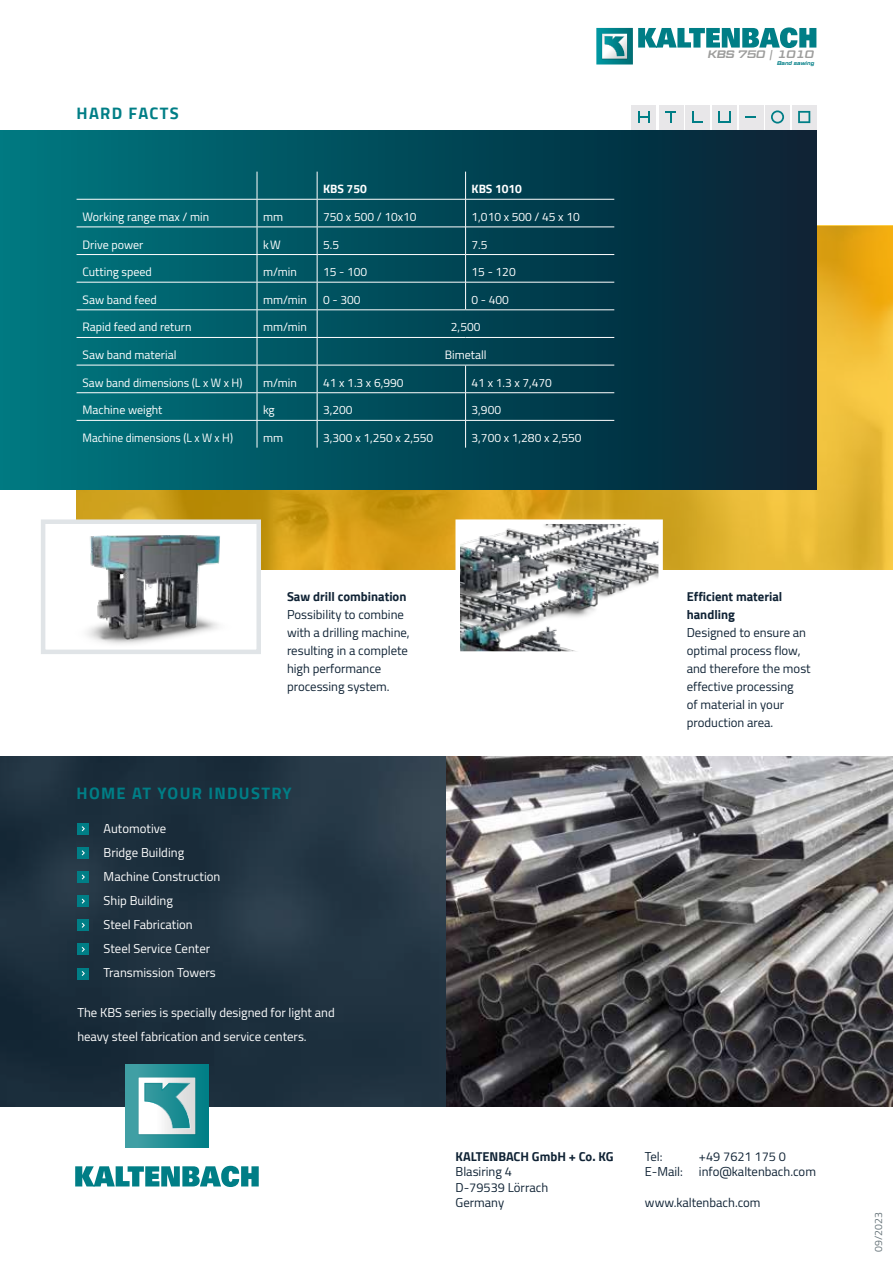
<style>
.page{position:relative;width:893px;height:1263px;background:#fff}
.page>*{position:absolute;margin:0;border:0;box-sizing:border-box;transform-origin:0 0}
.t1{font:700 16.5px "Cairo";letter-spacing:.08em;color:#007e86}
.t2{font:12.75px/18px "Cairo";color:#102335}
.t3{font:12.75px/24px "Cairo";color:#fff}
.t4{font:700 12.75px/18px "Cairo";color:#102335}
.t5{font:12px "Cairo";color:#fff}
.t6{font:12px "Cairo";color:#fff;scale:.95 1}
.t7{font:700 12px "Cairo";color:#fff}
.t8{font:italic 600 10.8px "Geom Graphic";color:#9d9d9c}
.t9{font:10.5px "Cairo";color:#67747a}
.t10{font:italic 600 5.4px "Geom Graphic";color:#007e86}
</style>
<div class="page">
<svg style="left:77px;top:225px;width:816px;height:345px;background:#daa926"></svg>
<div style="left:0;top:131px;width:816px;height:358px;background:linear-gradient(to right,#007982,#082033)"></div>
<img style="left:0;top:756px;width:446px;height:351px">
<img style="left:446px;top:756px;width:447px;height:351px">
<svg style="left:75px;top:1166px;width:184px;height:21px"></svg>
<div style="left:126px;top:1065px;width:82px;height:82px;background:linear-gradient(to right,#47a2a8,#007e85)"></div>
<img style="left:136px;top:1075px;width:62px;height:61px">
<svg style="left:139px;top:1078px;width:56px;height:56px"></svg>
<div style="left:632px;top:105px;width:24px;height:24px;background:#e8e7e9"></div>
<div style="left:659px;top:105px;width:24px;height:24px;background:#e8e7e9"></div>
<div style="left:686px;top:105px;width:24px;height:24px;background:#e8e7e9"></div>
<div style="left:712px;top:105px;width:25px;height:24px;background:#e8e7e9"></div>
<div style="left:739px;top:105px;width:24px;height:24px;background:#e8e7e9"></div>
<div style="left:766px;top:105px;width:24px;height:24px;background:#e8e7e9"></div>
<div style="left:792px;top:105px;width:24px;height:24px;background:#e8e7e9"></div>
<svg style="left:638px;top:111px;width:12px;height:12px"></svg>
<svg style="left:692px;top:111px;width:11px;height:12px"></svg>
<svg style="left:746px;top:116px;width:10px;height:2px"></svg>
<svg style="left:771px;top:110px;width:13px;height:14px"></svg>
<svg style="left:798px;top:111px;width:12px;height:12px"></svg>
<svg style="left:665px;top:111px;width:11px;height:12px"></svg>
<svg style="left:719px;top:111px;width:12px;height:12px"></svg>
<img style="left:77px;top:524px;width:179px;height:120px">
<div style="left:41px;top:519px;width:220px;height:135px;border:4px solid #e0e4e7"></div>
<img style="left:460px;top:524px;width:198px;height:127px">
<div style="left:455px;top:519px;width:208px;height:137px;border:4px solid #fff"></div>
<div style="left:77px;top:823px;width:12px;height:12px;background:#007e86"></div>
<div style="left:77px;top:943px;width:12px;height:12px;background:#007e86"></div>
<svg style="left:82px;top:947px;width:3px;height:5px"></svg>
<div style="left:77px;top:967px;width:12px;height:12px;background:#007e86"></div>
<svg style="left:82px;top:971px;width:3px;height:5px"></svg>
<div style="left:77px;top:847px;width:12px;height:12px;background:#007e86"></div>
<div style="left:77px;top:919px;width:12px;height:12px;background:#007e86"></div>
<div style="left:77px;top:895px;width:12px;height:12px;background:#007e86"></div>
<div style="left:77px;top:871px;width:12px;height:12px;background:#007e86"></div>
<svg style="left:596px;top:28px;width:220px;height:37px"></svg>
<svg style="left:257px;top:172px;width:1px;height:276px"></svg>
<svg style="left:317px;top:172px;width:1px;height:276px"></svg>
<hr style="left:77px;top:226px;width:180px;height:1px;background:#fff">
<hr style="left:257px;top:226px;width:60px;height:1px;background:#fff">
<hr style="left:317px;top:226px;width:148px;height:1px;background:#fff">
<hr style="left:466px;top:226px;width:148px;height:1px;background:#fff">
<hr style="left:77px;top:254px;width:180px;height:1px;background:#fff">
<hr style="left:257px;top:254px;width:60px;height:1px;background:#fff">
<hr style="left:317px;top:254px;width:148px;height:1px;background:#fff">
<hr style="left:466px;top:254px;width:148px;height:1px;background:#fff">
<hr style="left:77px;top:282px;width:180px;height:1px;background:#fff">
<hr style="left:257px;top:282px;width:60px;height:1px;background:#fff">
<hr style="left:317px;top:282px;width:148px;height:1px;background:#fff">
<hr style="left:466px;top:282px;width:148px;height:1px;background:#fff">
<hr style="left:77px;top:309px;width:180px;height:1px;background:#fff">
<hr style="left:257px;top:309px;width:60px;height:1px;background:#fff">
<hr style="left:317px;top:309px;width:149px;height:1px;background:#fff">
<hr style="left:466px;top:309px;width:148px;height:1px;background:#fff">
<hr style="left:77px;top:337px;width:180px;height:1px;background:#fff">
<hr style="left:257px;top:337px;width:60px;height:1px;background:#fff">
<hr style="left:317px;top:337px;width:149px;height:1px;background:#fff">
<hr style="left:466px;top:337px;width:148px;height:1px;background:#fff">
<hr style="left:77px;top:365px;width:180px;height:1px;background:#fff">
<hr style="left:257px;top:365px;width:60px;height:1px;background:#fff">
<hr style="left:317px;top:365px;width:149px;height:1px;background:#fff">
<hr style="left:466px;top:365px;width:148px;height:1px;background:#fff">
<hr style="left:77px;top:392px;width:180px;height:1px;background:#fff">
<hr style="left:257px;top:392px;width:60px;height:1px;background:#fff">
<hr style="left:317px;top:392px;width:148px;height:1px;background:#fff">
<hr style="left:466px;top:392px;width:148px;height:1px;background:#fff">
<hr style="left:77px;top:420px;width:180px;height:1px;background:#fff">
<hr style="left:257px;top:420px;width:60px;height:1px;background:#fff">
<hr style="left:317px;top:420px;width:148px;height:1px;background:#fff">
<hr style="left:466px;top:420px;width:148px;height:1px;background:#fff">
<hr style="left:77px;top:199px;width:180px;height:1px;background:#fff">
<hr style="left:257px;top:199px;width:60px;height:1px;background:#fff">
<hr style="left:317px;top:199px;width:148px;height:1px;background:#fff">
<hr style="left:466px;top:199px;width:148px;height:1px;background:#fff">
<svg style="left:465px;top:172px;width:1px;height:137px"></svg>
<svg style="left:465px;top:365px;width:1px;height:83px"></svg>
<p class="t1" style="left:77px;top:104px;width:104px">HARD FACTS</p>
<p class="t7" style="left:323px;top:182px;width:45px">KBS 750</p>
<p class="t7" style="left:472px;top:182px;width:52px">KBS 1010</p>
<p class="t5" style="left:83px;top:207px;width:128px">Working range max / min</p>
<p class="t5" style="left:263px;top:207px;width:22px">mm</p>
<p class="t5" style="left:323px;top:207px;width:95px">750 x 500 / 10x10</p>
<p class="t5" style="left:472px;top:207px;width:110px">1,010 x 500 / 45 x 10</p>
<p class="t5" style="left:83px;top:234px;width:62px">Drive power</p>
<p class="t5" style="left:263px;top:234px;width:19px">kW</p>
<p class="t5" style="left:323px;top:234px;width:18px">5.5</p>
<p class="t5" style="left:472px;top:234px;width:18px">7.5</p>
<p class="t5" style="left:83px;top:262px;width:71px">Cutting speed</p>
<p class="t5" style="left:263px;top:262px;width:35px">m/min</p>
<p class="t5" style="left:323px;top:262px;width:46px">15 - 100</p>
<p class="t5" style="left:472px;top:262px;width:46px">15 - 120</p>
<p class="t5" style="left:83px;top:290px;width:76px">Saw band feed</p>
<p class="t5" style="left:263px;top:290px;width:45px">mm/min</p>
<p class="t5" style="left:323px;top:290px;width:39px">0 - 300</p>
<p class="t5" style="left:472px;top:290px;width:39px">0 - 400</p>
<p class="t5" style="left:83px;top:317px;width:110px">Rapid feed and return</p>
<p class="t5" style="left:263px;top:317px;width:45px">mm/min</p>
<p class="t5" style="left:451px;top:317px;width:31px">2,500</p>
<p class="t5" style="left:83px;top:345px;width:95px">Saw band material</p>
<p class="t5" style="left:445px;top:345px;width:43px">Bimetall</p>
<p class="t5" style="left:83px;top:372px;width:161px">Saw band dimensions (L x W x H)</p>
<p class="t5" style="left:263px;top:372px;width:35px">m/min</p>
<p class="t5" style="left:323px;top:372px;width:82px">41 x 1.3 x 6,990</p>
<p class="t5" style="left:472px;top:372px;width:82px">41 x 1.3 x 7,470</p>
<p class="t5" style="left:83px;top:400px;width:81px">Machine weight</p>
<p class="t5" style="left:263px;top:400px;width:13px">kg</p>
<p class="t5" style="left:323px;top:400px;width:31px">3,200</p>
<p class="t5" style="left:472px;top:400px;width:31px">3,900</p>
<p class="t6" style="left:83px;top:428px;width:160px">Machine dimensions (L x W x H)</p>
<p class="t5" style="left:263px;top:428px;width:22px">mm</p>
<p class="t5" style="left:323px;top:428px;width:112px">3,300 x 1,250 x 2,550</p>
<p class="t5" style="left:472px;top:428px;width:112px">3,700 x 1,280 x 2,550</p>
<p class="t8" style="left:708px;top:47px;width:108px">KBS 750 | 1010</p>
<p class="t10" style="left:777px;top:60px;width:39px">Band sawing</p>
<p class="t4" style="left:287px;top:588px;width:121px">Saw drill combination</p>
<p class="t2" style="left:287px;top:605px;width:124px">Possibility to combine with a drilling machine, resulting in a complete high performance processing system.</p>
<p class="t1" style="left:77px;top:784px;width:217px">HOME AT YOUR INDUSTRY</p>
<p class="t3" style="left:104px;top:817px;width:118px">Automotive<br>Bridge Building<br>Machine Construction<br>Ship Building<br>Steel Fabrication<br>Steel Service Center<br>Transmission Towers</p>
<p class="t3" style="left:77px;top:1000px;width:259px">The KBS series is specially designed for light and heavy steel fabrication and service centers.</p>
<p class="t4" style="left:687px;top:588px;width:97px">Efficient material handling</p>
<p class="t2" style="left:687px;top:623px;width:125px">Designed to ensure an optimal process flow, and therefore the most effective processing<br>of material in your production area.</p>
<p class="t4" style="left:455px;top:1147px;width:160px">KALTENBACH GmbH + Co. KG</p>
<p class="t2" style="left:455px;top:1164px;width:94px;line-height:15.3px">Blasiring 4<br>D-79539 Lörrach<br>Germany</p>
<p class="t2" style="left:645px;top:1147px;width:19px">Tel:</p>
<p class="t2" style="left:699px;top:1147px;width:88px">+49 7621 175 0</p>
<p class="t2" style="left:645px;top:1162px;width:39px">E-Mail:</p>
<p class="t2" style="left:699px;top:1162px;width:119px">info@kaltenbach.com</p>
<p class="t2" style="left:645px;top:1193px;width:117px">www.kaltenbach.com</p>
<p class="t9" style="left:869px;top:1252px;width:41px;rotate:-90deg">09/2023</p>
</div>
